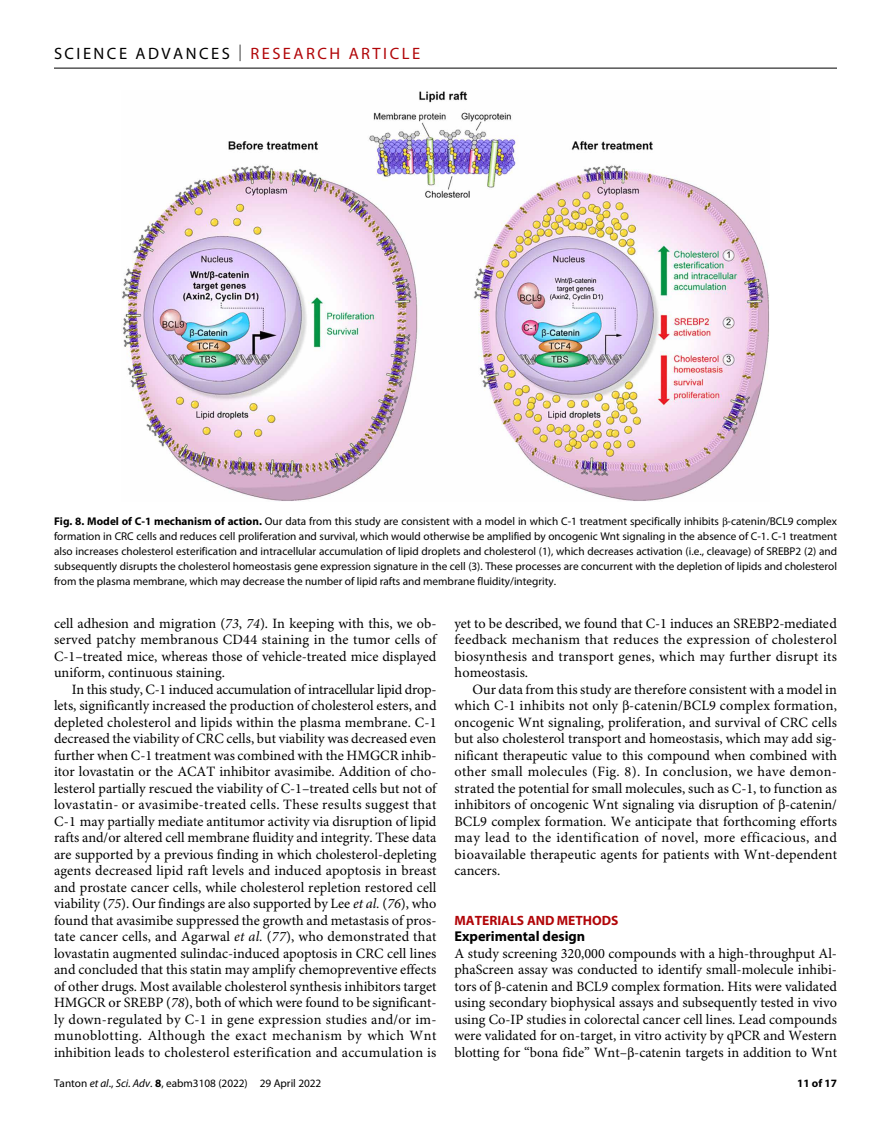
<style>
.page{position:relative;width:891px;height:1134px;background:#fff}
.page>*{position:absolute;margin:0;border:0;box-sizing:border-box;transform-origin:0 0}
.t1{font:16.5px "Myriad Pro";letter-spacing:.15em;color:#000}
.t2{font:14.25px/16.5px "Minion Pro";letter-spacing:.01em;color:#000;text-align:justify}
.t3{font:700 14.25px "Myriad Pro";color:#000}
.t4{font:700 13.5px "Myriad Pro";color:#b10508}
.t5{font:11.25px/15px "Myriad Pro";color:#000;text-align:justify}
.t6{font:700 11.25px "Myriad Pro";color:#000}
.s1{font-weight:300}
.s2{color:#b10508}
.s3{font-weight:700}
.s4{font-style:italic}
</style>
<div class="page">
<hr style="left:54px;top:68px;width:783px;height:1px;background:#000">
<img style="left:122px;top:91px;width:648px;height:410px">
<p class="t1" style="left:54px;top:40px;width:368px">SCIENCE ADVANCES <span class="s1">|</span> <span class="s2">RESEARCH ARTICLE</span></p>
<p class="t5" style="left:54px;top:514px;width:785px"><span class="s3">Fig. 8. Model of C-1 mechanism of action.</span> Our data from this study are consistent with a model in which C-1 treatment specifically inhibits -catenin/BCL9 complex formation in CRC cells and reduces cell proliferation and survival, which would otherwise be amplified by oncogenic Wnt signaling in the absence of C-1. C-1 treatment also increases cholesterol esterification and intracellular accumulation of lipid droplets and cholesterol (1), which decreases activation (i.e., cleavage) of SREBP2 (2) and subsequently disrupts the cholesterol homeostasis gene expression signature in the cell (3). These processes are concurrent with the depletion of lipids and cholesterol from the plasma membrane, which may decrease the number of lipid rafts and membrane fluidity/integrity.</p>
<p class="t2" style="left:54px;top:616px;width:384px">cell adhesion and migration (<span class="s4">73</span>, <span class="s4">74</span>). In keeping with this, we ob&shy;served patchy membranous CD44 staining in the tumor cells of C-1–treated mice, whereas those of vehicle-treated mice displayed uniform, continuous staining.</p>
<p class="t2" style="left:54px;top:682px;width:384px;text-indent:18px">In this study, C-1 induced accumulation of intracellular lipid drop&shy;lets, significantly increased the production of cholesterol esters, and depleted cholesterol and lipids within the plasma membrane. C-1 decreased the viability of CRC cells, but viability was decreased even further when C-1 treatment was combined with the HMGCR inhib&shy;itor lovastatin or the ACAT inhibitor avasimibe. Addition of cho&shy;lesterol partially rescued the viability of C-1–treated cells but not of lovastatin- or avasimibe-treated cells. These results suggest that C-1 may partially mediate antitumor activity via disruption of lipid rafts and/or altered cell membrane fluidity and integrity. These data are supported by a previous finding in which cholesterol-depleting agents decreased lipid raft levels and induced apoptosis in breast and prostate cancer cells, while cholesterol repletion restored cell viability (<span class="s4">75</span>). Our findings are also supported by Lee <span class="s4">et al.</span> (<span class="s4">76</span>), who found that avasimibe suppressed the growth and metastasis of pros&shy;tate cancer cells, and Agarwal <span class="s4">et al.</span> (<span class="s4">77</span>), who demonstrated that lovastatin augmented sulindac-induced apoptosis in CRC cell lines and concluded that this statin may amplify chemopreventive effects of other drugs. Most available cholesterol synthesis inhibitors target HMGCR or SREBP (<span class="s4">78</span>), both of which were found to be significant&shy;ly down-regulated by C-1 in gene expression studies and/or im&shy;munoblotting. Although the exact mechanism by which Wnt inhibition leads to cholesterol esterification and accumulation is</p>
<p class="t5" style="left:54px;top:1076px;width:269px">Tanton <span class="s4">et al</span>., <span class="s4">Sci. Adv.</span> <span class="s3">8</span>, eabm3108 (2022) 29 April 2022</p>
<p class="t2" style="left:454px;top:616px;width:384px">yet to be described, we found that C-1 induces an SREBP2-mediated feedback mechanism that reduces the expression of cholesterol biosynthesis and transport genes, which may further disrupt its homeostasis.</p>
<p class="t2" style="left:454px;top:682px;width:384px;text-indent:18px">Our data from this study are therefore consistent with a model in which C-1 inhibits not only -catenin/BCL9 complex formation, oncogenic Wnt signaling, proliferation, and survival of CRC cells but also cholesterol transport and homeostasis, which may add sig&shy;nificant therapeutic value to this compound when combined with other small molecules (Fig. 8). In conclusion, we have demon&shy;strated the potential for small molecules, such as C-1, to function as inhibitors of oncogenic Wnt signaling via disruption of -catenin/ BCL9 complex formation. We anticipate that forthcoming efforts may lead to the identification of novel, more efficacious, and bioavailable therapeutic agents for patients with Wnt-dependent cancers.</p>
<p class="t4" style="left:454px;top:909px;width:166px">MATERIALS AND METHODS</p>
<p class="t3" style="left:454px;top:925px;width:132px">Experimental design</p>
<p class="t2" style="left:454px;top:946px;width:384px">A study screening 320,000 compounds with a high-throughput Al&shy;phaScreen assay was conducted to identify small-molecule inhibi&shy;tors of -catenin and BCL9 complex formation. Hits were validated using secondary biophysical assays and subsequently tested in vivo using Co-IP studies in colorectal cancer cell lines. Lead compounds were validated for on-target, in vitro activity by qPCR and Western blotting for “bona fide” Wnt– -catenin targets in addition to Wnt</p>
<p class="t6" style="left:797px;top:1074px;width:41px">11 of 17</p>
</div>
